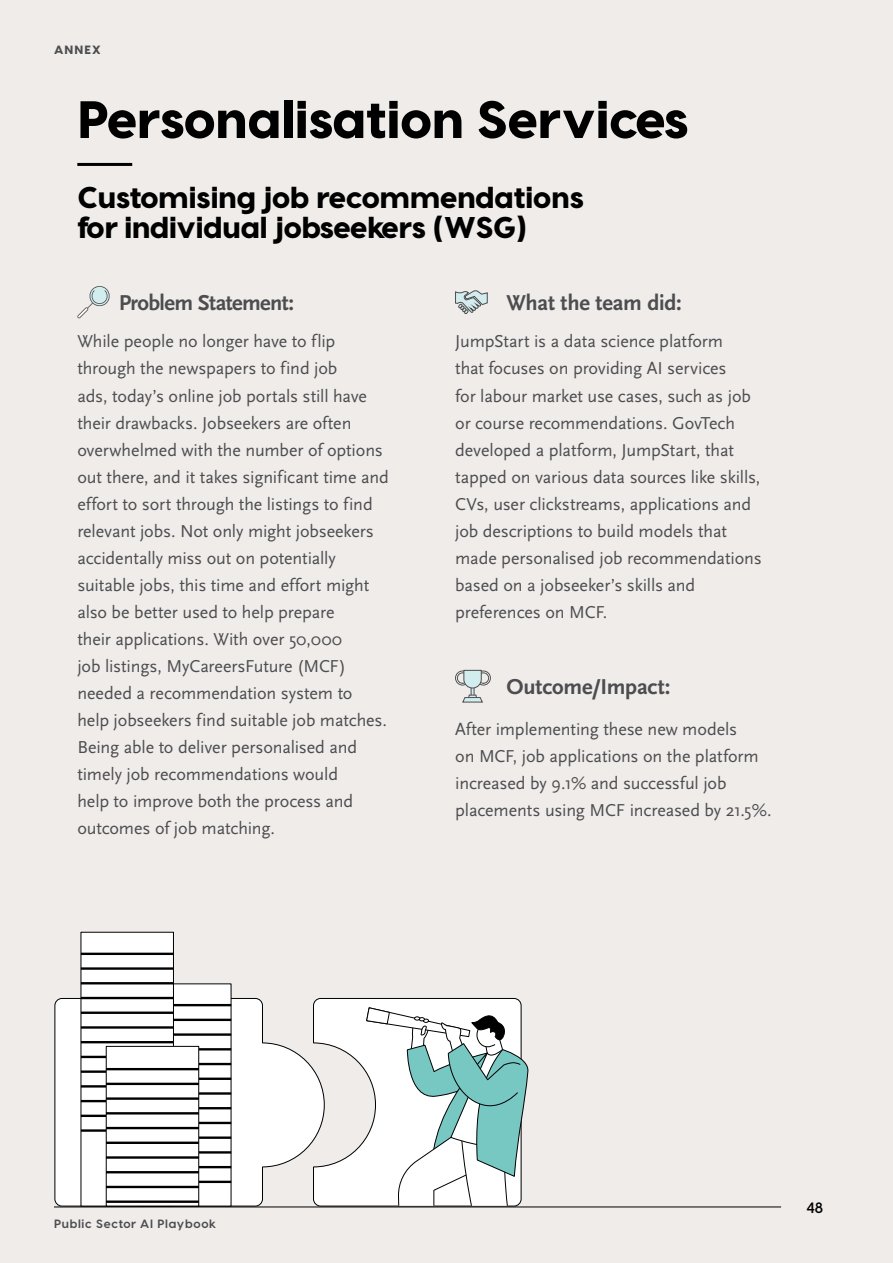
<style>
.page{position:relative;width:893px;height:1263px;background:#efecea}
.page>*{position:absolute;margin:0;border:0;box-sizing:border-box;transform-origin:0 0}
.t1{font:800 52.5px "Visby CF";color:#000}
.t2{font:800 30px/30px "Visby CF";color:#000}
.t3{font:22.5px "Scala Sans Bold LF";letter-spacing:-.015em;color:#4d4d4f}
.t4{font:18px/27px "Scala Sans";letter-spacing:-.01em;color:#4d4d4f}
.t5{font:600 15px "Visby CF";color:#000}
.t6{font:700 12px "Visby CF";letter-spacing:.06em;color:#4d4d4f}
.t7{font:800 12px "Visby CF";letter-spacing:.095em;color:#4d4d4f}
</style>
<div class="page">
<hr style="left:54px;top:1206px;width:727px;height:1px;background:#000">
<svg style="left:54px;top:998px;width:259px;height:209px"></svg>
<div style="left:138px;top:984px;width:93px;height:222px;background:#fff"></div>
<div style="left:81px;top:932px;width:92px;height:274px;background:#fff"></div>
<div style="left:81px;top:932px;width:93px;height:274px;border:1px solid #000"></div>
<hr style="left:82px;top:953px;width:90px;height:2px;background:#000">
<hr style="left:82px;top:967px;width:90px;height:3px;background:#000">
<hr style="left:82px;top:982px;width:90px;height:2px;background:#000">
<hr style="left:82px;top:997px;width:90px;height:2px;background:#000">
<hr style="left:82px;top:1011px;width:90px;height:3px;background:#000">
<hr style="left:82px;top:1026px;width:90px;height:3px;background:#000">
<hr style="left:82px;top:1041px;width:90px;height:2px;background:#000">
<hr style="left:82px;top:1056px;width:90px;height:2px;background:#000">
<hr style="left:82px;top:1070px;width:90px;height:3px;background:#000">
<hr style="left:82px;top:1085px;width:90px;height:2px;background:#000">
<hr style="left:82px;top:1100px;width:90px;height:2px;background:#000">
<hr style="left:82px;top:1115px;width:90px;height:2px;background:#000">
<hr style="left:82px;top:1129px;width:90px;height:3px;background:#000">
<hr style="left:175px;top:1004px;width:55px;height:2px;background:#000">
<hr style="left:175px;top:1019px;width:55px;height:2px;background:#000">
<hr style="left:175px;top:1033px;width:55px;height:3px;background:#000">
<hr style="left:175px;top:1048px;width:55px;height:2px;background:#000">
<hr style="left:175px;top:1063px;width:55px;height:2px;background:#000">
<hr style="left:175px;top:1077px;width:55px;height:3px;background:#000">
<hr style="left:175px;top:1092px;width:55px;height:3px;background:#000">
<hr style="left:175px;top:1107px;width:55px;height:2px;background:#000">
<hr style="left:175px;top:1122px;width:55px;height:2px;background:#000">
<hr style="left:175px;top:1136px;width:55px;height:3px;background:#000">
<hr style="left:175px;top:1151px;width:55px;height:2px;background:#000">
<hr style="left:175px;top:1166px;width:55px;height:2px;background:#000">
<hr style="left:175px;top:1181px;width:55px;height:2px;background:#000">
<div style="left:106px;top:1046px;width:93px;height:160px;background:#fff"></div>
<div style="left:106px;top:1046px;width:93px;height:160px;border:1px solid #000"></div>
<hr style="left:107px;top:1068px;width:91px;height:2px;background:#000">
<hr style="left:107px;top:1083px;width:91px;height:2px;background:#000">
<hr style="left:107px;top:1097px;width:91px;height:3px;background:#000">
<hr style="left:107px;top:1112px;width:91px;height:2px;background:#000">
<hr style="left:107px;top:1127px;width:91px;height:2px;background:#000">
<hr style="left:107px;top:1141px;width:91px;height:3px;background:#000">
<hr style="left:107px;top:1156px;width:91px;height:3px;background:#000">
<hr style="left:107px;top:1171px;width:91px;height:2px;background:#000">
<hr style="left:107px;top:1186px;width:91px;height:2px;background:#000">
<hr style="left:107px;top:1200px;width:91px;height:3px;background:#000">
<svg style="left:313px;top:998px;width:217px;height:209px"></svg>
<svg style="left:77px;top:286px;width:33px;height:32px"></svg>
<svg style="left:455px;top:670px;width:36px;height:33px"></svg>
<svg style="left:455px;top:290px;width:33px;height:24px"></svg>
<hr style="left:77px;top:163px;width:55px;height:3px;background:#000">
<p class="t7" style="left:54px;top:42px;width:48px">ANNEX</p>
<h1 class="t1" style="left:77px;top:86px;width:613px">Personalisation Services</h1>
<h2 class="t2" style="left:77px;top:182px;width:508px">Customising job recommendations for individual jobseekers (WSG)</h2>
<p class="t3" style="left:119px;top:291px;width:177px">Problem Statement:</p>
<p class="t4" style="left:77px;top:328px;width:313px">While people no longer have to flip through the newspapers to find job<br>ads, today’s online job portals still have their drawbacks. Jobseekers are often overwhelmed with the number of options out there, and it takes significant time and effort to sort through the listings to find relevant jobs. Not only might jobseekers accidentally miss out on potentially suitable jobs, this time and effort might also be better used to help prepare<br>their applications. With over 50,000<br>job listings, MyCareersFuture (MCF) needed a recommendation system to help jobseekers find suitable job matches.<br>Being able to deliver personalised and timely job recommendations would<br>help to improve both the process and outcomes of job matching.</p>
<p class="t4" style="left:455px;top:328px;width:308px">JumpStart is a data science platform<br>that focuses on providing AI services<br>for labour market use cases, such as job or course recommendations. GovTech developed a platform, JumpStart, that tapped on various data sources like skills, CVs, user clickstreams, applications and job descriptions to build models that made personalised job recommendations based on a jobseeker’s skills and preferences on MCF.</p>
<p class="t3" style="left:506px;top:291px;width:177px">What the team did:</p>
<p class="t3" style="left:506px;top:675px;width:166px">Outcome/Impact:</p>
<p class="t4" style="left:455px;top:716px;width:318px">After implementing these new models<br>on MCF, job applications on the platform increased by 9.1% and successful job placements using MCF increased by 21.5%.</p>
<p class="t6" style="left:54px;top:1216px;width:164px">Public Sector AI Playbook</p>
<p class="t5" style="left:806px;top:1198px;width:18px">48</p>
</div>
